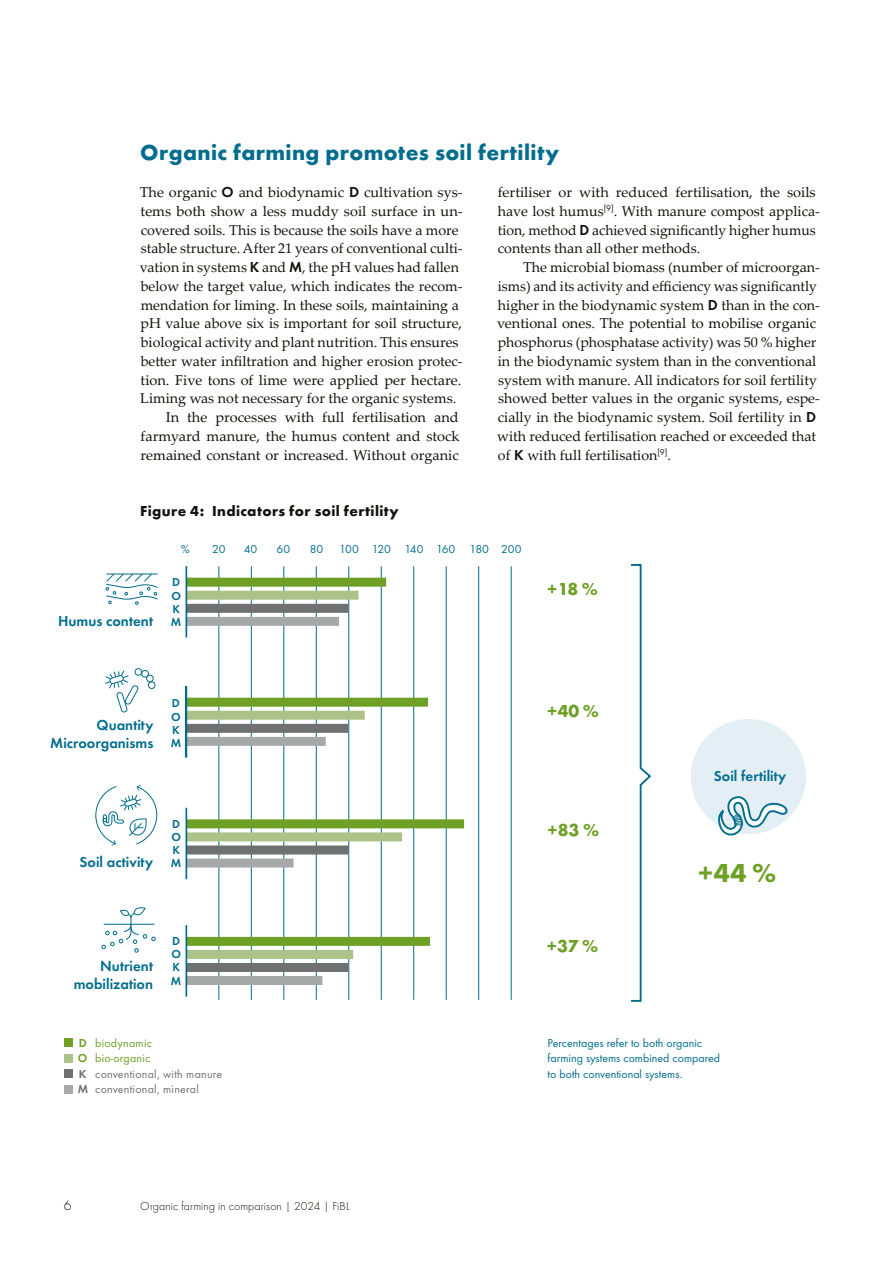
<style>
.page{position:relative;width:893px;height:1263px;background:#fff}
.page>*{position:absolute;margin:0;border:0;box-sizing:border-box;transform-origin:0 0}
.t1{font:700 27px "Function Pro";color:#6ea025}
.t2{font:700 22.5px "Function Pro";letter-spacing:.02em;color:#006d8d}
.t3{font:700 18px "Function Pro";letter-spacing:-.01em;color:#6ea025}
.t4{font:600 15px/18px "Function Pro";color:#006d8d;text-align:right}
.t5{font:700 15px "Function Pro";letter-spacing:.025em;color:#12120d}
.t6{font:14.25px/18.8px "Palatino Linotype";color:#12120d}
.t7{font:300 14.25px "Function Pro";color:#12120d}
.t8{font:12px/15.3px "Function Pro";color:#006d8d}
.t9{font:12px/15.5px "Function Pro";letter-spacing:.02em;color:#6f7070}
.t10{font:300 12px "Function Pro";letter-spacing:.005em;color:#12120d}
.t11{font:12px/15.5px "Function Pro";letter-spacing:.02em;color:#6ea025}
.t12{font:600 12px/13.2px "Function Pro";color:#006d8d;text-align:justify}
.s1{font-family:"Function Pro";font-weight:600;font-size:15px}
.s2{font-weight:600}
</style>
<div class="page">
<div style="left:691px;top:719px;width:115px;height:115px;background:#e3eff5;border-radius:50%"></div>
<svg style="left:718px;top:796px;width:70px;height:40px"></svg>
<div style="left:64px;top:1070px;width:8px;height:8px;background:#6f7070"></div>
<div style="left:64px;top:1085px;width:8px;height:8px;background:#a7a9a9"></div>
<div style="left:64px;top:1039px;width:8px;height:8px;background:#6ea025"></div>
<div style="left:64px;top:1054px;width:8px;height:8px;background:#adc289"></div>
<hr style="left:251px;top:566px;width:1px;height:434px;background:#006d8d">
<hr style="left:284px;top:566px;width:1px;height:434px;background:#006d8d">
<hr style="left:316px;top:566px;width:1px;height:434px;background:#006d8d">
<hr style="left:348px;top:566px;width:1px;height:434px;background:#006d8d">
<hr style="left:381px;top:566px;width:1px;height:434px;background:#006d8d">
<hr style="left:413px;top:566px;width:1px;height:434px;background:#006d8d">
<hr style="left:446px;top:566px;width:1px;height:434px;background:#006d8d">
<hr style="left:478px;top:566px;width:1px;height:434px;background:#006d8d">
<hr style="left:511px;top:566px;width:1px;height:434px;background:#006d8d">
<hr style="left:219px;top:566px;width:1px;height:434px;background:#006d8d">
<svg style="left:631px;top:564px;width:21px;height:438px"></svg>
<div style="left:148px;top:681px;width:7px;height:8px;border:1px solid #006d8d;border-radius:50%"></div>
<div style="left:146px;top:675px;width:8px;height:7px;border:1px solid #006d8d;border-radius:50%"></div>
<div style="left:141px;top:670px;width:8px;height:7px;border:1px solid #006d8d;border-radius:50%"></div>
<div style="left:135px;top:668px;width:7px;height:8px;border:1px solid #006d8d;border-radius:50%"></div>
<div style="left:186px;top:698px;width:242px;height:9px;background:#6ea025"></div>
<div style="left:186px;top:711px;width:179px;height:9px;background:#adc289"></div>
<div style="left:186px;top:724px;width:162px;height:9px;background:#6f7070"></div>
<div style="left:186px;top:737px;width:140px;height:9px;background:#a7a9a9"></div>
<hr style="left:185px;top:686px;width:2px;height:71px;background:#006d8d">
<svg style="left:104px;top:670px;width:35px;height:43px"></svg>
<div style="left:186px;top:578px;width:200px;height:9px;background:#6ea025"></div>
<div style="left:186px;top:591px;width:172px;height:9px;background:#adc289"></div>
<div style="left:186px;top:604px;width:163px;height:9px;background:#6f7070"></div>
<div style="left:186px;top:617px;width:153px;height:9px;background:#a7a9a9"></div>
<hr style="left:186px;top:566px;width:1px;height:71px;background:#006d8d">
<svg style="left:105px;top:573px;width:53px;height:32px"></svg>
<div style="left:186px;top:963px;width:163px;height:9px;background:#6f7070"></div>
<div style="left:186px;top:976px;width:136px;height:9px;background:#a7a9a9"></div>
<div style="left:186px;top:937px;width:244px;height:9px;background:#6ea025"></div>
<div style="left:186px;top:950px;width:167px;height:9px;background:#adc289"></div>
<hr style="left:186px;top:925px;width:1px;height:72px;background:#006d8d">
<svg style="left:102px;top:907px;width:54px;height:45px"></svg>
<div style="left:186px;top:845px;width:163px;height:9px;background:#6f7070"></div>
<div style="left:186px;top:858px;width:108px;height:9px;background:#a7a9a9"></div>
<div style="left:186px;top:819px;width:278px;height:9px;background:#6ea025"></div>
<div style="left:186px;top:832px;width:216px;height:9px;background:#adc289"></div>
<hr style="left:186px;top:808px;width:1px;height:71px;background:#006d8d">
<svg style="left:95px;top:785px;width:63px;height:60px"></svg>
<h2 class="t2" style="left:140px;top:138px;width:420px">Organic farming promotes soil fertility</h2>
<p class="t6" style="left:140px;top:182px;width:324px">The organic <span class="s1">O</span> and biodynamic <span class="s1">D</span> cultivation sys-</p>
<p class="t6" style="left:141px;top:201px;width:324px">tems both show a less muddy soil surface in un-</p>
<p class="t6" style="left:141px;top:220px;width:320px">covered soils. This is because the soils have a more</p>
<p class="t6" style="left:141px;top:239px;width:323px">stable structure. After 21 years of conventional culti-</p>
<p class="t6" style="left:140px;top:257px;width:321px">vation in systems <span class="s1">K</span> and <span class="s1">M</span>, the pH values had fallen</p>
<p class="t6" style="left:141px;top:276px;width:323px">below the target value, which indicates the recom-</p>
<p class="t6" style="left:141px;top:295px;width:320px">mendation for liming. In these soils, maintaining a</p>
<p class="t6" style="left:140px;top:314px;width:323px">pH value above six is important for soil structure,</p>
<p class="t6" style="left:141px;top:332px;width:319px">biological activity and plant nutrition. This ensures</p>
<p class="t6" style="left:141px;top:351px;width:323px">better water infiltration and higher erosion protec-</p>
<p class="t6" style="left:141px;top:370px;width:322px">tion. Five tons of lime were applied per hectare.</p>
<p class="t6" style="left:140px;top:389px;width:317px">Liming was not necessary for the organic systems.</p>
<p class="t6" style="left:166px;top:407px;width:294px">In the processes with full fertilisation and</p>
<p class="t6" style="left:141px;top:426px;width:321px">farmyard manure, the humus content and stock</p>
<p class="t6" style="left:141px;top:445px;width:320px">remained constant or increased. Without organic</p>
<p class="t6" style="left:498px;top:182px;width:324px">fertiliser or with reduced fertilisation, the soils have lost humus<sup>[9]</sup>. With manure compost applica&shy;tion, method <span class="s1">D</span> achieved significantly higher humus contents than all other methods.</p>
<p class="t6" style="left:497px;top:257px;width:324px;text-indent:26px">The microbial biomass (number of microorgan&shy;isms) and its activity and efficiency was significantly higher in the biodynamic system <span class="s1">D</span> than in the con&shy;ventional ones. The potential to mobilise organic phosphorus (phosphatase activity) was 50 % higher in the biodynamic system than in the conventional system with manure. All indicators for soil fertility showed better values in the organic systems, espe&shy;cially in the biodynamic system. Soil fertility in <span class="s1">D </span>with reduced fertilisation reached or exceeded that of <span class="s1">K</span> with full fertilisation<sup>[9]</sup>.</p>
<p class="t5" style="left:140px;top:502px;width:260px">Figure 4: Indicators for soil fertility</p>
<p class="t4" style="left:58px;top:611px;width:96px">Humus content</p>
<p class="t8" style="left:181px;top:541px;width:10px">%</p>
<p class="t8" style="left:212px;top:541px;width:15px">20</p>
<p class="t8" style="left:244px;top:541px;width:15px">40</p>
<p class="t8" style="left:277px;top:541px;width:15px">60</p>
<p class="t8" style="left:310px;top:541px;width:15px">80</p>
<p class="t8" style="left:339px;top:541px;width:184px">100 120 140 160 180 200</p>
<p class="t12" style="left:171px;top:576px;width:12px">D O K M</p>
<p class="t3" style="left:547px;top:578px;width:53px">+18 %</p>
<p class="t4" style="left:50px;top:715px;width:105px">Quantity<br>Microorganisms</p>
<p class="t12" style="left:171px;top:697px;width:12px">D O K M</p>
<p class="t3" style="left:547px;top:700px;width:54px">+40 %</p>
<p class="t4" style="left:79px;top:853px;width:75px">Soil activity</p>
<p class="t12" style="left:171px;top:817px;width:12px">D O K M</p>
<p class="t3" style="left:547px;top:819px;width:54px">+83 %</p>
<p class="t4" style="left:74px;top:957px;width:81px">Nutrient mobilization</p>
<p class="t12" style="left:171px;top:934px;width:12px">D O K M</p>
<p class="t3" style="left:546px;top:935px;width:53px">+37 %</p>
<p class="t4" style="left:714px;top:767px;width:74px">Soil fertility</p>
<h1 class="t1" style="left:697px;top:856px;width:80px">+44 %</h1>
<p class="t11" style="left:78px;top:1035px;width:76px"><span class="s2">D</span> biodynamic<br><span class="s2">O</span> bio-organic</p>
<p class="t9" style="left:78px;top:1066px;width:146px"><span class="s2">K</span> conventional, with manure<br><span class="s2">M</span> conventional, mineral</p>
<p class="t7" style="left:64px;top:1197px;width:9px">6</p>
<p class="t10" style="left:140px;top:1199px;width:211px">Organic farming in comparison | 2024 | FiBL</p>
<p class="t8" style="left:548px;top:1035px;width:174px">Percentages refer to both organic farming systems combined compared to both conventional systems.</p>
</div>
